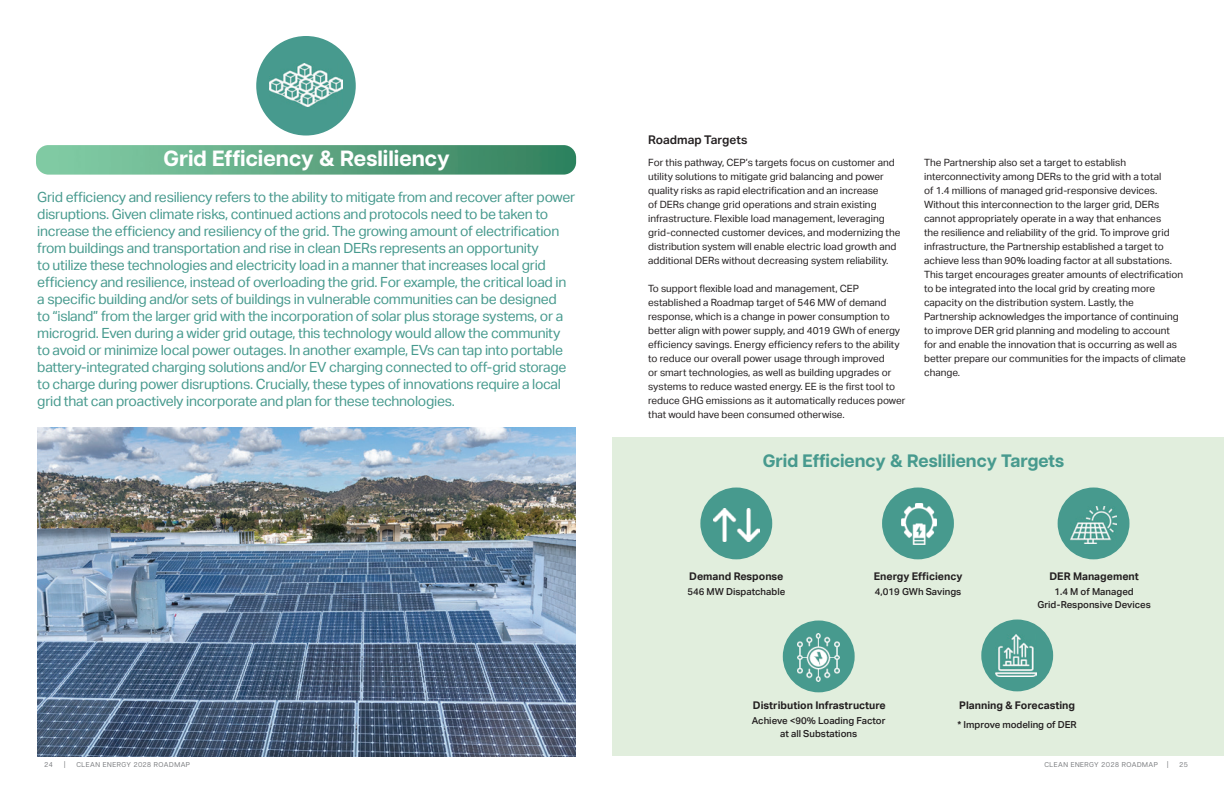
<style>
.page{position:relative;width:1224px;height:792px;background:#fff}
.page>*{position:absolute;margin:0;border:0;box-sizing:border-box;transform-origin:0 0}
.t1{font:700 22px "Articulat CF";color:#fff}
.t2{font:700 18px "Articulat CF";color:#479a8e}
.t3{font:14px/17px "Aktiv Grotesk";letter-spacing:-.02em;color:#479a8e}
.t4{font:600 12px "Aktiv Grotesk";color:#231f20}
.t5{font:700 10.6px "Aktiv Grotesk";color:#231f20}
.t6{font:10px/14px "Aktiv Grotesk";color:#231f20}
.t7{font:500 9.6px/13.5px "Aktiv Grotesk";color:#231f20;text-align:center}
.t8{font:7px "Articulat CF";letter-spacing:.075em;color:#76787b}
.s1{font-size:9.9px}
</style>
<div class="page">
<img style="left:36px;top:145px;width:540px;height:30px">
<div style="left:612px;top:438px;width:612px;height:318px;background:#e1eedd"></div>
<div style="left:256px;top:36px;width:100px;height:100px;background:#479a8e;border-radius:50%"></div>
<img style="left:269px;top:64px;width:74px;height:42px">
<div style="left:700px;top:488px;width:72px;height:71px;background:#479a8e;border-radius:50%"></div>
<img style="left:713px;top:508px;width:46px;height:34px">
<div style="left:882px;top:488px;width:72px;height:71px;background:#479a8e;border-radius:50%"></div>
<img style="left:901px;top:504px;width:35px;height:41px">
<div style="left:1058px;top:488px;width:71px;height:71px;background:#479a8e;border-radius:50%"></div>
<img style="left:1070px;top:506px;width:47px;height:38px">
<div style="left:783px;top:621px;width:72px;height:71px;background:#479a8e;border-radius:50%"></div>
<img style="left:798px;top:634px;width:42px;height:48px">
<div style="left:981px;top:620px;width:72px;height:71px;background:#479a8e;border-radius:50%"></div>
<img style="left:996px;top:635px;width:40px;height:41px">
<img style="left:37px;top:428px;width:539px;height:328px">
<h1 class="t1" style="left:163px;top:142px;width:288px">Grid Efficiency &amp; Resliliency</h1>
<p class="t3" style="left:37px;top:189px;width:539px">Grid efficiency and resiliency refers to the ability to mitigate from and recover after power disruptions. Given climate risks, continued actions and protocols need to be taken to increase the efficiency and resiliency of the grid. The growing amount of electrification from buildings and transportation and rise in clean DERs represents an opportunity<br>to utilize these technologies and electricity load in a manner that increases local grid efficiency and resilience, instead of overloading the grid. For example, the critical load in a specific building and/or sets of buildings in vulnerable communities can be designed<br>to “island” from the larger grid with the incorporation of solar plus storage systems, or a microgrid. Even during a wider grid outage, this technology would allow the community to avoid or minimize local power outages. In another example, EVs can tap into portable battery-integrated charging solutions and/or EV charging connected to off-grid storage to charge during power disruptions. Crucially, these types of innovations require a local grid that can proactively incorporate and plan for these technologies.</p>
<p class="t4" style="left:648px;top:132px;width:101px">Roadmap Targets</p>
<p class="t6" style="left:648px;top:155px;width:254px">For this pathway, CEP’s targets focus on customer and utility solutions to mitigate grid balancing and power quality risks as rapid electrification and an increase<br>of DERs change grid operations and strain existing infrastructure. Flexible load management, leveraging grid-connected customer devices, and modernizing the distribution system will enable electric load growth and additional DERs without decreasing system reliability.</p>
<p class="t6" style="left:648px;top:281px;width:259px">To support flexible load and management, CEP established a Roadmap target of 546 MW of demand response, which is a change in power consumption to better align with power supply, and 4019 GWh of energy efficiency savings. Energy efficiency refers to the ability to reduce our overall power usage through improved<br>or smart technologies, as well as building upgrades or systems to reduce wasted energy. EE is the first tool to reduce GHG emissions as it automatically reduces power that would have been consumed otherwise.</p>
<p class="t6" style="left:924px;top:156px;width:263px">The Partnership also set a target to establish interconnectivity among DERs to the grid with a total<br>of 1.4 millions of managed grid-responsive devices.<br>Without this interconnection to the larger grid, DERs cannot appropriately operate in a way that enhances<br>the resilience and reliability of the grid. To improve grid infrastructure, the Partnership established a target to achieve less than 90% loading factor at all substations.<br>This target encourages greater amounts of electrification to be integrated into the local grid by creating more capacity on the distribution system. Lastly, the Partnership acknowledges the importance of continuing to improve DER grid planning and modeling to account<br>for and enable the innovation that is occurring as well as better prepare our communities for the impacts of climate change.</p>
<h2 class="t2" style="left:763px;top:447px;width:303px">Grid Efficiency &amp; Resliliency Targets</h2>
<p class="t5" style="left:689px;top:570px;width:96px">Demand Response</p>
<p class="t5" style="left:874px;top:570px;width:90px">Energy Efficiency</p>
<p class="t5" style="left:1049px;top:570px;width:91px">DER Management</p>
<p class="t7" style="left:687px;top:585px;width:99px">546 MW Dispatchable</p>
<p class="t7" style="left:875px;top:585px;width:88px">4,019 GWh Savings</p>
<p class="t7" style="left:1038px;top:585px;width:115px">1.4 M of Managed<br>Grid-Responsive Devices</p>
<p class="t5" style="left:753px;top:699px;width:134px">Distribution Infrastructure</p>
<p class="t5" style="left:959px;top:699px;width:117px">Planning &amp; Forecasting</p>
<p class="t7" style="left:752px;top:714px;width:135px">Achieve &lt;90% Loading Factor at all Substations</p>
<p class="t7" style="left:958px;top:718px;width:121px">* Improve modeling of DER</p>
<p class="t8" style="left:45px;top:760px;width:22px">24 <span class="s1">I</span></p>
<p class="t8" style="left:76px;top:760px;width:115px">CLEAN ENERGY 2028 ROADMAP</p>
<p class="t8" style="left:1179px;top:760px;width:10px">25</p>
<p class="t8" style="left:1044px;top:760px;width:125px">CLEAN ENERGY 2028 ROADMAP <span class="s1">I</span></p>
</div>
